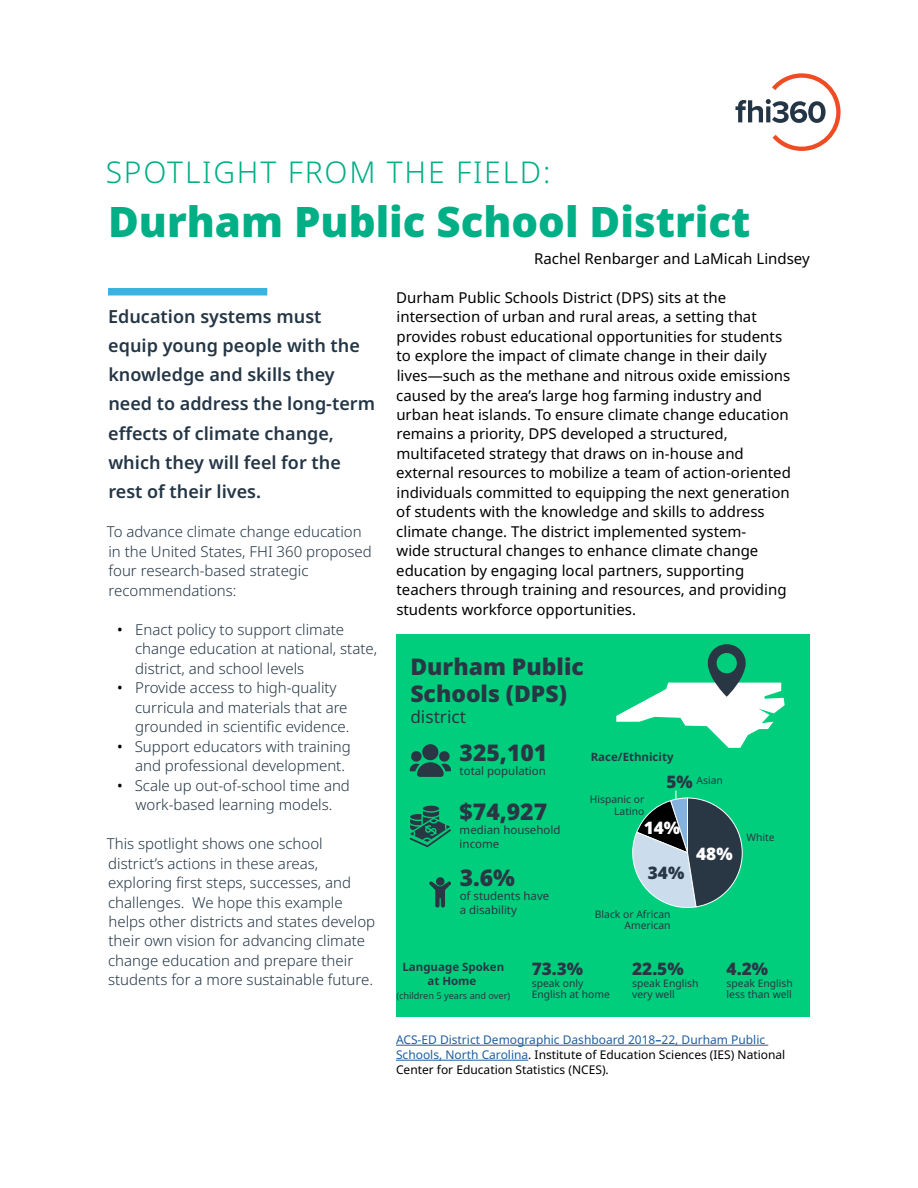
<style>
.page{position:relative;width:918px;height:1188px;background:#fff}
.page>*{position:absolute;margin:0;border:0;box-sizing:border-box;transform-origin:0 0}
.t1{font:900 42px "Noto Sans";color:#00af86}
.t2{font:300 30px "Noto Sans";letter-spacing:.06em;color:#00af86}
.t3{font:900 22.95px/27.6px "Noto Sans";color:#293745}
.t4{font:600 18px/29.2px "Noto Sans";color:#243646}
.t5{font:900 17.25px "Noto Sans";color:#293745}
.t6{font:17.25px "Noto Sans";color:#293745}
.t7{font:900 17.25px "Noto Sans";color:#fff}
.t8{font:15px/19.5px "Noto Sans";color:#000}
.t9{font:300 15px/19.5px "Noto Sans";color:#243646}
.t10{font:12px/15px "Noto Sans";color:#000}
.t11{font:11.55px/13.8px "Noto Sans";color:#293745}
.t12{font:700 11.55px/13.8px "Noto Sans";color:#293745;text-align:center}
.t13{font:10.35px/11.4px "Noto Sans";color:#293745}
.t14{font:9.15px "Noto Sans";color:#293745}
.s1{font-weight:400;color:#000}
.s2{color:#215e9e}
.s3{font-weight:700;color:#215e9e}
</style>
<div class="page">
<div style="left:396px;top:634px;width:414px;height:383px;background:#00ce7c"></div>
<svg style="left:616px;top:644px;width:169px;height:104px"></svg>
<svg style="left:410px;top:744px;width:41px;height:33px"></svg>
<div style="left:423px;top:806px;width:16px;height:5px;background:#293745;border-radius:50%"></div>
<svg style="left:410px;top:811px;width:41px;height:36px"></svg>
<svg style="left:429px;top:877px;width:22px;height:31px"></svg>
<svg style="left:632px;top:791px;width:111px;height:117px"></svg>
<div style="left:108px;top:288px;width:159px;height:8px;background:#3cb2e1"></div>
<svg style="left:735px;top:73px;width:106px;height:78px"></svg>
<hr style="left:396px;top:1045px;width:372px;height:1px;background:#215e9e">
<hr style="left:396px;top:1060px;width:132px;height:1px;background:#215e9e">
<h2 class="t2" style="left:106px;top:155px;width:446px">SPOTLIGHT FROM THE FIELD:</h2>
<h1 class="t1" style="left:108px;top:198px;width:644px">Durham Public School District</h1>
<p class="t8" style="left:534px;top:249px;width:277px">Rachel Renbarger and LaMicah Lindsey</p>
<p class="t4" style="left:108px;top:302px;width:268px">Education systems must equip young people with the knowledge and skills they need to address the long-term effects of climate change, which they will feel for the rest of their lives.</p>
<p class="t9" style="left:107px;top:522px;width:266px">To advance climate change education in the United States, FHI 360 proposed four research-based strategic recommendations:</p>
<p class="t9" style="left:135px;top:620px;width:244px;text-indent:-18px"><span class="s1">•</span> Enact policy to support climate change education at national, state, district, and school levels</p>
<p class="t9" style="left:135px;top:678px;width:216px;text-indent:-18px"><span class="s1">•</span> Provide access to high-quality curricula and materials that are grounded in scientific evidence.</p>
<p class="t9" style="left:135px;top:737px;width:217px;text-indent:-18px"><span class="s1">•</span> Support educators with training and professional development.</p>
<p class="t9" style="left:117px;top:776px;width:234px;text-align:center"><span class="s1">•</span> Scale up out-of-school time and work-based learning models.</p>
<p class="t9" style="left:107px;top:834px;width:270px">This spotlight shows one school district’s actions in these areas, exploring first steps, successes, and challenges. We hope this example helps other districts and states develop their own vision for advancing climate change education and prepare their students for a more sustainable future.</p>
<p class="t8" style="left:396px;top:288px;width:396px">Durham Public Schools District (DPS) sits at the intersection of urban and rural areas, a setting that provides robust educational opportunities for students to explore the impact of climate change in their daily lives—such as the methane and nitrous oxide emissions caused by the area’s large hog farming industry and urban heat islands. To ensure climate change education remains a priority, DPS developed a structured, multifaceted strategy that draws on in-house and external resources to mobilize a team of action-oriented individuals committed to equipping the next generation of students with the knowledge and skills to address climate change. The district implemented system-<br>wide structural changes to enhance climate change education by engaging local partners, supporting teachers through training and resources, and providing students workforce opportunities.</p>
<h3 class="t3" style="left:410px;top:653px;width:175px">Durham Public<br>Schools (DPS)</h3>
<p class="t6" style="left:410px;top:707px;width:57px">district</p>
<h3 class="t3" style="left:460px;top:740px;width:89px">325,101</h3>
<p class="t11" style="left:460px;top:764px;width:88px">total population</p>
<h3 class="t3" style="left:460px;top:799px;width:89px">$74,927</h3>
<p class="t11" style="left:460px;top:823px;width:102px">median household income</p>
<h3 class="t3" style="left:460px;top:864px;width:57px">3.6%</h3>
<p class="t11" style="left:460px;top:889px;width:91px">of students have a disability</p>
<p class="t12" style="left:591px;top:750px;width:84px">Race/Ethnicity</p>
<p class="t5" style="left:666px;top:772px;width:28px">5%</p>
<p class="t13" style="left:697px;top:775px;width:28px">Asian</p>
<p class="t13" style="left:590px;top:794px;width:56px;text-align:right">Hispanic or<br>Latino</p>
<p class="t7" style="left:644px;top:818px;width:38px">14%</p>
<p class="t7" style="left:696px;top:844px;width:38px">48%</p>
<p class="t5" style="left:648px;top:863px;width:38px">34%</p>
<p class="t13" style="left:595px;top:909px;width:77px;text-align:right">Black or African<br>American</p>
<p class="t13" style="left:747px;top:832px;width:30px">White</p>
<p class="t12" style="left:402px;top:960px;width:103px">Language Spoken at Home</p>
<p class="t14" style="left:396px;top:990px;width:115px">(children 5 years and over)</p>
<p class="t5" style="left:532px;top:959px;width:53px">73.3%</p>
<p class="t13" style="left:532px;top:977px;width:80px">speak only<br>English at home</p>
<p class="t5" style="left:632px;top:959px;width:53px">22.5%</p>
<p class="t13" style="left:632px;top:977px;width:68px">speak English very well</p>
<p class="t5" style="left:727px;top:959px;width:43px">4.2%</p>
<p class="t13" style="left:727px;top:977px;width:68px">speak English less than well</p>
<p class="t10" style="left:396px;top:1032px;width:391px"><span class="s2">ACS-ED District Demographic Dashboard 2018</span><span class="s3">–</span><span class="s2">22, Durham Public<br>Schools, North Carolina</span>. Institute of Education Sciences (IES) National<br>Center for Education Statistics (NCES).</p>
</div>
